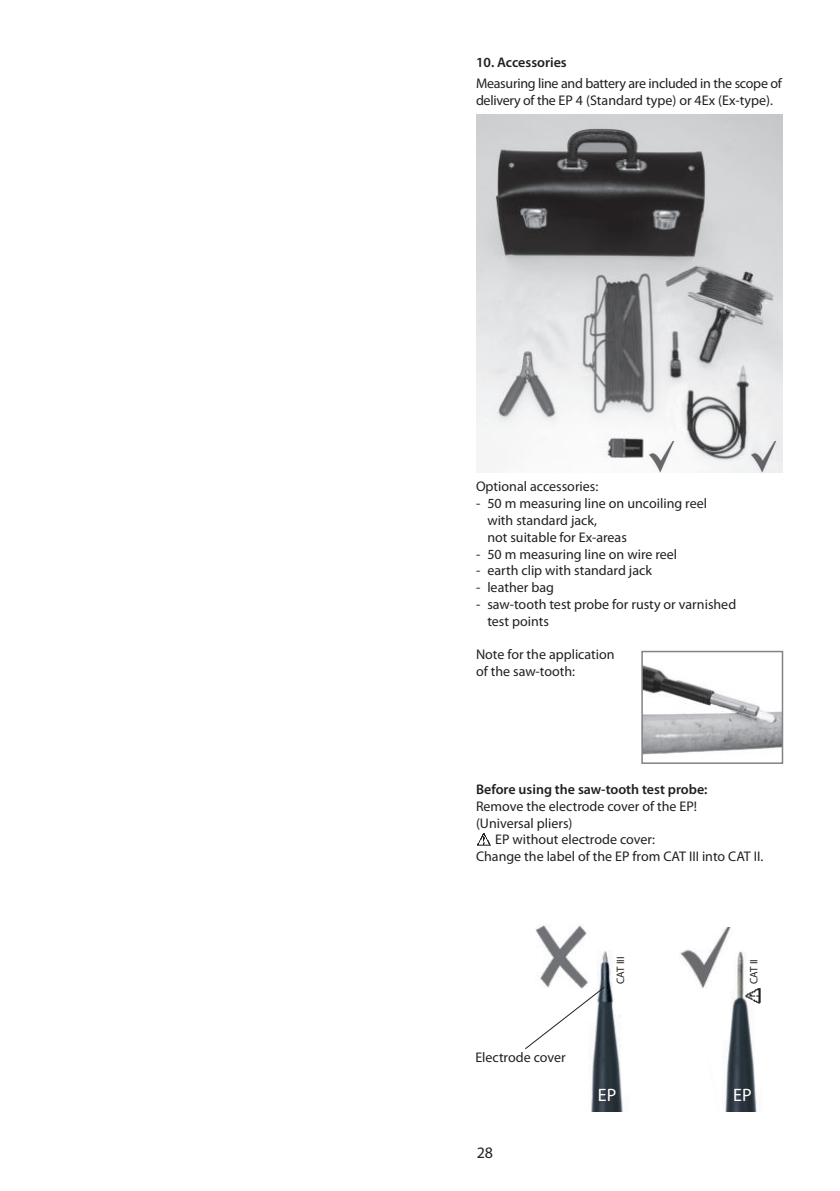
<style>
.page{position:relative;width:840px;height:1191px;background:#fff}
.page>*{position:absolute;margin:0;border:0;box-sizing:border-box;transform-origin:0 0}
.t1{font:18px "Myriad Pro";color:#fff}
.t2{font:16px "Myriad Pro";color:#231f20}
.t3{font:14px/16.8px "Myriad Pro";color:#231f20}
.t4{font:14px/16.8px "Myriad Pro";letter-spacing:-.02em;color:#231f20}
.t5{font:600 14px "Myriad Pro";color:#231f20}
.t6{font:10.8px "Myriad Pro";color:#231f20}
</style>
<div class="page">
<img style="left:477px;top:833px;width:14px;height:13px">
<img style="left:476px;top:115px;width:306px;height:357px">
<img style="left:589px;top:950px;width:34px;height:161px">
<img style="left:723px;top:951px;width:38px;height:160px">
<img style="left:535px;top:924px;width:53px;height:61px">
<img style="left:680px;top:927px;width:53px;height:62px">
<img style="left:744px;top:987px;width:16px;height:18px">
<svg style="left:525px;top:985px;width:80px;height:65px"></svg>
<img style="left:644px;top:665px;width:135px;height:90px">
<div style="left:641px;top:651px;width:141px;height:113px;border:2px solid #808285"></div>
<img style="left:750px;top:441px;width:27px;height:31px">
<img style="left:647px;top:441px;width:27px;height:31px">
<p class="t5" style="left:475px;top:55px;width:92px">10. Accessories</p>
<p class="t4" style="left:475px;top:75px;width:307px">Measuring line and battery are included in the scope of delivery of the EP 4 (Standard type) or 4Ex (Ex-type).</p>
<p class="t3" style="left:475px;top:479px;width:124px">Optional accessories:</p>
<p class="t3" style="left:487px;top:495px;width:221px;text-indent:-11px">- 50 m measuring line on uncoiling reel with standard jack,<br>not suitable for Ex-areas</p>
<p class="t3" style="left:475px;top:546px;width:203px">- 50 m measuring line on wire reel</p>
<p class="t3" style="left:475px;top:563px;width:177px">- earth clip with standard jack</p>
<p class="t3" style="left:475px;top:579px;width:79px">- leather bag</p>
<p class="t3" style="left:487px;top:596px;width:250px;text-indent:-11px">- saw-tooth test probe for rusty or varnished test points</p>
<p class="t3" style="left:475px;top:647px;width:140px">Note for the application of the saw-tooth:</p>
<p class="t5" style="left:475px;top:782px;width:233px">Before using the saw-tooth test probe:</p>
<p class="t3" style="left:475px;top:798px;width:222px">Remove the electrode cover of the EP!</p>
<p class="t3" style="left:475px;top:815px;width:98px">(Universal pliers)</p>
<p class="t3" style="left:495px;top:831px;width:161px">EP without electrode cover:</p>
<p class="t3" style="left:475px;top:848px;width:289px">Change the label of the EP from CAT III into CAT II.</p>
<p class="t3" style="left:475px;top:1049px;width:92px">Electrode cover</p>
<p class="t2" style="left:476px;top:1144px;width:18px">28</p>
<p class="t6" style="left:615px;top:983px;width:29px;rotate:-90deg">CAT III</p>
<p class="t6" style="left:748px;top:983px;width:26px;rotate:-90deg">CAT II</p>
<p class="t1" style="left:597px;top:1086px;width:20px">EP</p>
<p class="t1" style="left:732px;top:1086px;width:20px">EP</p>
</div>
